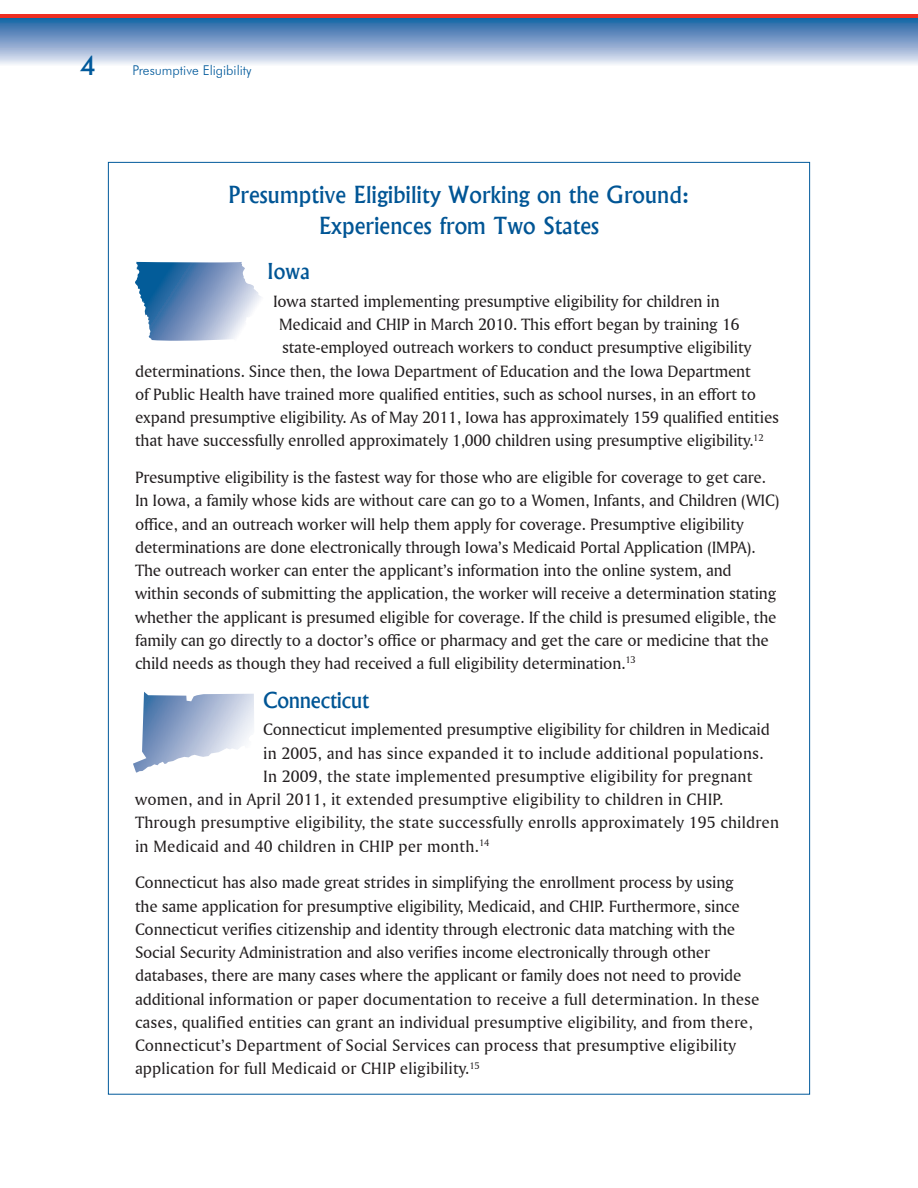
<style>
.page{position:relative;width:918px;height:1188px;background:#fff}
.page>*{position:absolute;margin:0;border:0;box-sizing:border-box;transform-origin:0 0}
.t1{font:500 27px "Futura BT";color:#00599b}
.header_1{font:500 22.5px "Albertus";letter-spacing:.005em;color:#005595}
.header_2{font:500 21px "Albertus";letter-spacing:-.01em;color:#005595}
.body_text{font:17.25px/23.2px "Amerigo BT Roman A";letter-spacing:-.01em;color:#231f20}
.body_text-2{font:17.25px "Amerigo BT Roman A";letter-spacing:.01em;color:#231f20}
.t2{font:300 13.5px "Futura BT";color:#00599b}
</style>
<div class="page">
<svg style="left:0;top:18px;width:918px;height:47px;background:#81a3cb"></svg>
<hr style="left:0;top:14px;width:918px;height:4px;background:#ee2e22">
<svg style="left:135px;top:262px;width:118px;height:79px;background:#80a0c5"></svg>
<svg style="left:133px;top:692px;width:121px;height:81px"></svg>
<h1 class="t1" style="left:80px;top:49px;width:18px">4</h1>
<p class="t2" style="left:132px;top:62px;width:121px">Presumptive Eligibility</p>
<p class="header_1" style="left:229px;top:180px;width:462px">Presumptive Eligibility Working on the Ground:</p>
<p class="header_1" style="left:319px;top:212px;width:282px">Experiences from Two States</p>
<p class="header_2" style="left:267px;top:258px;width:44px">Iowa</p>
<p class="body_text" style="left:273px;top:289px;width:448px">Iowa started implementing presumptive eligibility for children in</p>
<p class="body_text" style="left:279px;top:312px;width:462px">Medicaid and CHIP in March 2010. This effort began by training 16</p>
<p class="body_text" style="left:282px;top:336px;width:471px">state-employed outreach workers to conduct presumptive eligibility</p>
<p class="body_text" style="left:135px;top:359px;width:617px">determinations. Since then, the Iowa Department of Education and the Iowa Department</p>
<p class="body_text" style="left:135px;top:382px;width:623px">of Public Health have trained more qualified entities, such as school nurses, in an effort to</p>
<p class="body_text" style="left:135px;top:405px;width:646px">expand presumptive eligibility. As of May 2011, Iowa has approximately 159 qualified entities</p>
<p class="body_text" style="left:135px;top:429px;width:630px">that have successfully enrolled approximately 1,000 children using presumptive eligibility.<sup>12</sup></p>
<p class="body_text" style="left:135px;top:465px;width:646px">Presumptive eligibility is the fastest way for those who are eligible for coverage to get care.<br>In Iowa, a family whose kids are without care can go to a Women, Infants, and Children (WIC) office, and an outreach worker will help them apply for coverage. Presumptive eligibility determinations are done electronically through Iowa’s Medicaid Portal Application (IMPA).<br>The outreach worker can enter the applicant’s information into the online system, and within seconds of submitting the application, the worker will receive a determination stating whether the applicant is presumed eligible for coverage. If the child is presumed eligible, the family can go directly to a doctor’s office or pharmacy and get the care or medicine that the child needs as though they had received a full eligibility determination.<sup>13</sup></p>
<p class="header_2" style="left:263px;top:687px;width:107px">Connecticut</p>
<p class="body_text" style="left:263px;top:718px;width:508px">Connecticut implemented presumptive eligibility for children in Medicaid</p>
<p class="body_text-2" style="left:263px;top:743px;width:502px">in 2005, and has since expanded it to include additional populations.</p>
<p class="body_text-2" style="left:263px;top:766px;width:491px">In 2009, the state implemented presumptive eligibility for pregnant</p>
<p class="body_text-2" style="left:135px;top:789px;width:590px">women, and in April 2011, it extended presumptive eligibility to children in CHIP.</p>
<p class="body_text-2" style="left:135px;top:812px;width:646px">Through presumptive eligibility, the state successfully enrolls approximately 195 children</p>
<p class="body_text-2" style="left:135px;top:836px;width:356px">in Medicaid and 40 children in CHIP per month.<sup>14</sup></p>
<p class="body_text" style="left:135px;top:871px;width:626px">Connecticut has also made great strides in simplifying the enrollment process by using the same application for presumptive eligibility, Medicaid, and CHIP. Furthermore, since Connecticut verifies citizenship and identity through electronic data matching with the Social Security Administration and also verifies income electronically through other databases, there are many cases where the applicant or family does not need to provide additional information or paper documentation to receive a full determination. In these cases, qualified entities can grant an individual presumptive eligibility, and from there, Connecticut’s Department of Social Services can process that presumptive eligibility application for full Medicaid or CHIP eligibility.<sup>15</sup></p>
</div>
